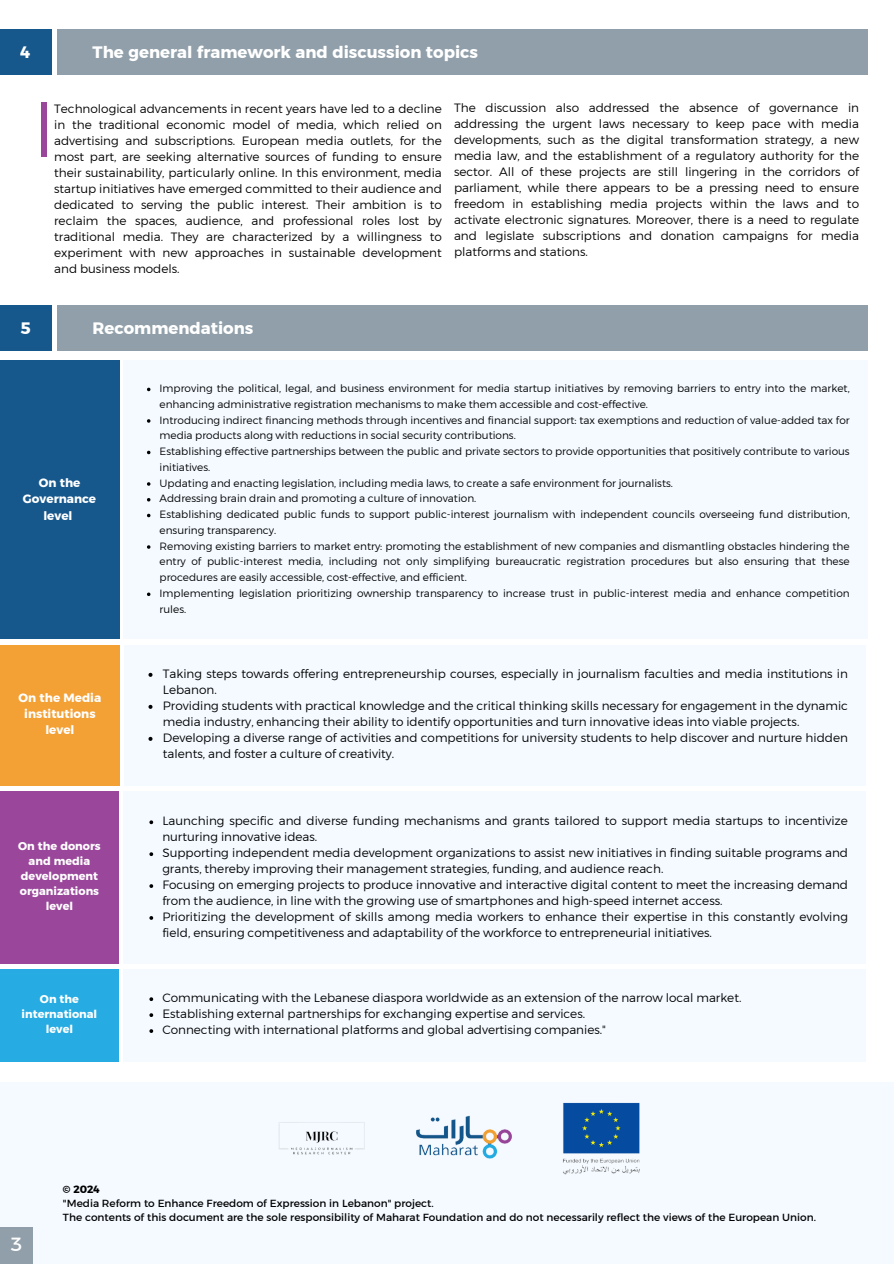
<style>
.page{position:relative;width:894px;height:1264px;background:#fff}
.page>*{position:absolute;margin:0;border:0;box-sizing:border-box;transform-origin:0 0}
.t1{font:19.35px "Kief Montaser Regular";color:#fff}
.t2{font:16.5px "Kief Montaser Bold";color:#fff}
.t3{font:12px/16px "Kief Montaser Light";color:#000}
.t4{font:12px/16.6px "Kief Montaser Bold";color:#fff;text-align:center}
.t5{font:11.25px/15px "Kief Montaser Bold";color:#fff;text-align:center}
.t6{font:10.5px/15.8px "Kief Montaser Light";color:#000}
.t7{font:10.5px "Kief Montaser Regular";color:#000}
.t8{font:10.5px "Kief Montaser Bold";color:#000}
</style>
<div class="page">
<div style="left:0;top:305px;width:51px;height:46px;background:#16578c"></div>
<div style="left:57px;top:305px;width:810px;height:46px;background:#909fa9"></div>
<div style="left:0;top:361px;width:119px;height:278px;background:#16578c"></div>
<div style="left:124px;top:361px;width:743px;height:278px;background:#f4faff"></div>
<svg style="left:147px;top:419px;width:3px;height:4px"></svg>
<svg style="left:147px;top:482px;width:3px;height:4px"></svg>
<svg style="left:147px;top:545px;width:3px;height:4px"></svg>
<svg style="left:147px;top:592px;width:3px;height:4px"></svg>
<div style="left:0;top:645px;width:120px;height:140px;background:#f3a035"></div>
<div style="left:124px;top:645px;width:741px;height:140px;background:#f4faff"></div>
<svg style="left:148px;top:673px;width:4px;height:4px"></svg>
<svg style="left:148px;top:705px;width:4px;height:4px"></svg>
<svg style="left:148px;top:737px;width:4px;height:4px"></svg>
<div style="left:0;top:791px;width:119px;height:172px;background:#9a479b"></div>
<div style="left:124px;top:791px;width:741px;height:172px;background:#f4faff"></div>
<svg style="left:149px;top:820px;width:4px;height:4px"></svg>
<svg style="left:149px;top:852px;width:4px;height:4px"></svg>
<svg style="left:149px;top:884px;width:4px;height:4px"></svg>
<svg style="left:149px;top:916px;width:4px;height:3px"></svg>
<div style="left:0;top:30px;width:51px;height:45px;background:#16578c"></div>
<div style="left:57px;top:30px;width:810px;height:45px;background:#909fa9"></div>
<div style="left:41px;top:102px;width:6px;height:55px;background:#9a479b"></div>
<div style="left:0;top:1082px;width:893px;height:181px;background:#f4faff"></div>
<div style="left:0;top:1227px;width:33px;height:36px;background:#909fa9"></div>
<div style="left:0;top:969px;width:119px;height:92px;background:#26ace2"></div>
<div style="left:124px;top:969px;width:741px;height:92px;background:#f4faff"></div>
<svg style="left:149px;top:997px;width:4px;height:4px"></svg>
<svg style="left:149px;top:1013px;width:4px;height:4px"></svg>
<img style="left:278px;top:1102px;width:362px;height:73px">
<p class="t2" style="left:21px;top:42px;width:12px">4</p>
<p class="t2" style="left:93px;top:42px;width:387px">The general framework and discussion topics</p>
<p class="t3" style="left:54px;top:100px;width:389px;text-align:justify">Technological advancements in recent years have led to a decline in the traditional economic model of media, which relied on advertising and subscriptions. European media outlets, for the most part, are seeking alternative sources of funding to ensure their sustainability, particularly online. In this environment, media startup initiatives have emerged committed to their audience and dedicated to serving the public interest. Their ambition is to reclaim the spaces, audience, and professional roles lost by traditional media. They are characterized by a willingness to experiment with new approaches in sustainable development and business models.</p>
<p class="t3" style="left:454px;top:100px;width:406px;text-align:justify">The discussion also addressed the absence of governance in addressing the urgent laws necessary to keep pace with media developments, such as the digital transformation strategy, a new media law, and the establishment of a regulatory authority for the sector. All of these projects are still lingering in the corridors of parliament, while there appears to be a pressing need to ensure freedom in establishing media projects within the laws and to activate electronic signatures. Moreover, there is a need to regulate and legislate subscriptions and donation campaigns for media platforms and stations.</p>
<h1 class="t2" style="left:20px;top:318px;width:12px">5</h1>
<h1 class="t2" style="left:93px;top:318px;width:162px">Recommendations</h1>
<p class="t4" style="left:23px;top:474px;width:75px">On the<br>Governance level</p>
<p class="t4" style="left:19px;top:689px;width:84px;line-height:16px">On the Media institutions level</p>
<p class="t5" style="left:18px;top:838px;width:84px">On the donors and media development organizations level</p>
<p class="t6" style="left:159px;top:380px;width:691px">Improving the political, legal, and business environment for media startup initiatives by removing barriers to entry into the market, enhancing administrative registration mechanisms to make them accessible and cost-effective.</p>
<p class="t6" style="left:159px;top:412px;width:691px">Introducing indirect financing methods through incentives and financial support: tax exemptions and reduction of value-added tax for media products along with reductions in social security contributions.</p>
<p class="t6" style="left:159px;top:443px;width:691px">Establishing effective partnerships between the public and private sectors to provide opportunities that positively contribute to various initiatives.</p>
<p class="t6" style="left:159px;top:475px;width:514px">Updating and enacting legislation, including media laws, to create a safe environment for journalists.</p>
<p class="t6" style="left:159px;top:490px;width:318px">Addressing brain drain and promoting a culture of innovation.</p>
<p class="t6" style="left:159px;top:506px;width:691px">Establishing dedicated public funds to support public-interest journalism with independent councils overseeing fund distribution, ensuring transparency.</p>
<p class="t6" style="left:159px;top:538px;width:691px;text-align:justify">Removing existing barriers to market entry: promoting the establishment of new companies and dismantling obstacles hindering the entry of public-interest media, including not only simplifying bureaucratic registration procedures but also ensuring that these procedures are easily accessible, cost-effective, and efficient.</p>
<p class="t6" style="left:159px;top:585px;width:691px">Implementing legislation prioritizing ownership transparency to increase trust in public-interest media and enhance competition rules.</p>
<p class="t3" style="left:163px;top:665px;width:686px">Taking steps towards offering entrepreneurship courses, especially in journalism faculties and media institutions in<br>Lebanon.</p>
<p class="t3" style="left:163px;top:697px;width:686px">Providing students with practical knowledge and the critical thinking skills necessary for engagement in the dynamic media industry, enhancing their ability to identify opportunities and turn innovative ideas into viable projects.</p>
<p class="t3" style="left:163px;top:729px;width:686px">Developing a diverse range of activities and competitions for university students to help discover and nurture hidden talents, and foster a culture of creativity.</p>
<p class="t3" style="left:162px;top:812px;width:687px">Launching specific and diverse funding mechanisms and grants tailored to support media startups to incentivize nurturing innovative ideas.</p>
<p class="t3" style="left:162px;top:844px;width:687px">Supporting independent media development organizations to assist new initiatives in finding suitable programs and grants, thereby improving their management strategies, funding, and audience reach.</p>
<p class="t3" style="left:162px;top:876px;width:687px">Focusing on emerging projects to produce innovative and interactive digital content to meet the increasing demand from the audience, in line with the growing use of smartphones and high-speed internet access.</p>
<p class="t3" style="left:162px;top:908px;width:687px">Prioritizing the development of skills among media workers to enhance their expertise in this constantly evolving field, ensuring competitiveness and adaptability of the workforce to entrepreneurial initiatives.</p>
<p class="t5" style="left:22px;top:991px;width:77px">On the international level</p>
<p class="t3" style="left:162px;top:989px;width:580px">Communicating with the Lebanese diaspora worldwide as an extension of the narrow local market.</p>
<p class="t3" style="left:162px;top:1005px;width:424px">Establishing external partnerships for exchanging expertise and services.</p>
<p class="t3" style="left:162px;top:1021px;width:445px">Connecting with international platforms and global advertising companies."</p>
<p class="t1" style="left:11px;top:1232px;width:13px">3</p>
<p class="t8" style="left:63px;top:1182px;width:38px">© 2024</p>
<p class="t7" style="left:63px;top:1196px;width:372px">"Media Reform to Enhance Freedom of Expression in Lebanon" project.</p>
<p class="t7" style="left:63px;top:1210px;width:754px">The contents of this document are the sole responsibility of Maharat Foundation and do not necessarily reflect the views of the European Union.</p>
</div>
